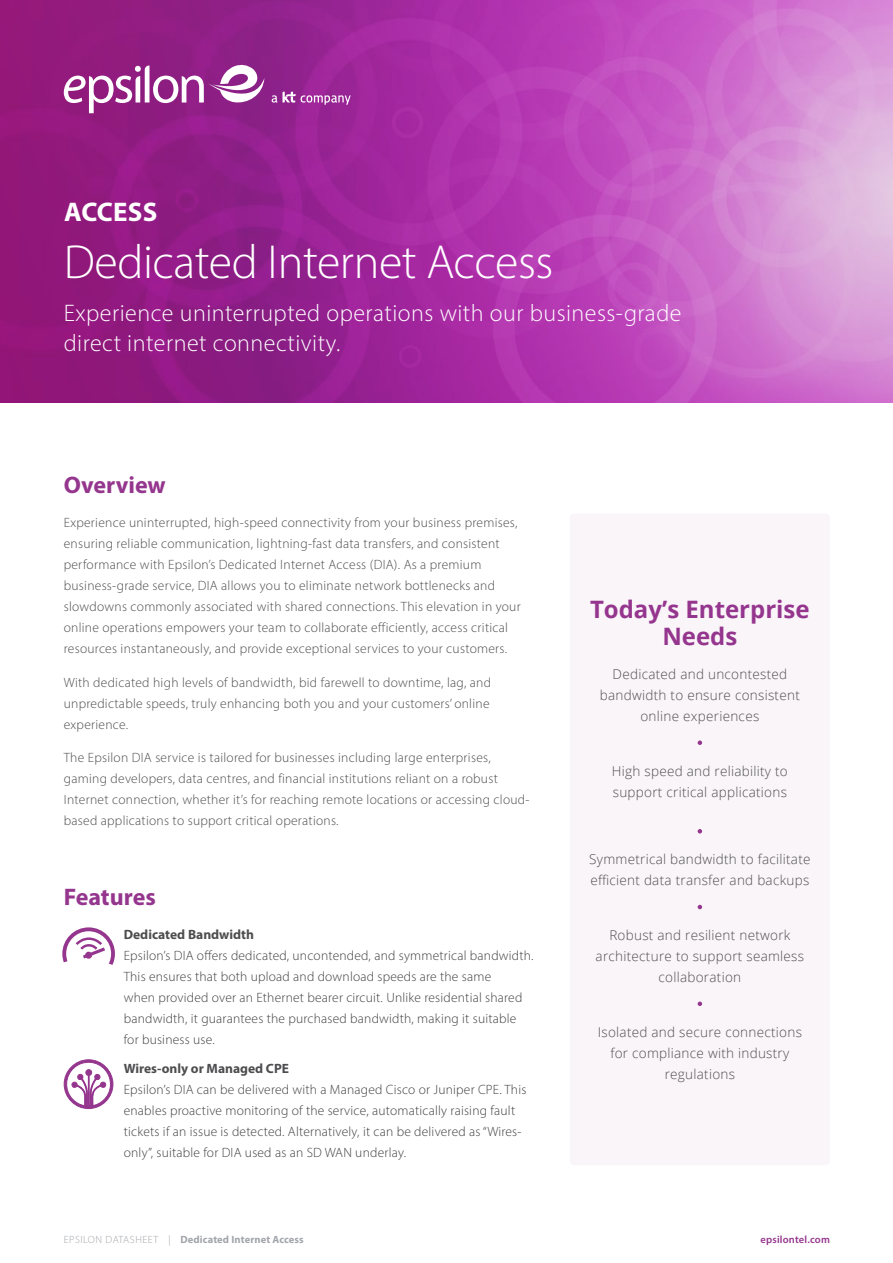
<style>
.page{position:relative;width:893px;height:1263px;background:#fff}
.page>*{position:absolute;margin:0;border:0;box-sizing:border-box;transform-origin:0 0}
.t1{font:300 48px "Myriad Pro";letter-spacing:-.01em;color:#fff}
.t2{font:700 27px "Myriad Pro";letter-spacing:.01em;color:#fff}
.t3{font:300 24px/30px "Myriad Pro";letter-spacing:.02em;color:#fff}
.t4{font:700 24px/27px "Open Sans";color:#95368e;text-align:center}
.t5{font:700 24px "Myriad Pro";color:#95368e}
.t6{font:300 13.5px/21px "Myriad Pro";letter-spacing:.02em;color:#4d4d4f}
.t7{font:300 13.5px/21px "Myriad Pro";letter-spacing:.015em;color:#414042}
.t8{font:300 13.5px/21px "Open Sans";letter-spacing:.02em;color:#4d4d4f;text-align:center}
.t9{font:700 13.5px "Myriad Pro";color:#4d4d4f}
.t10{font:700 10.5px "Myriad Pro";letter-spacing:.01em;color:#a2a5aa}
.t11{font:600 10.5px "Myriad Pro";letter-spacing:.02em;color:#95368e}
.s1{font-weight:300}
</style>
<div class="page">
<svg style="left:64px;top:1059px;width:49px;height:51px"></svg>
<img style="left:0;top:0;width:893px;height:402px">
<svg style="left:64px;top:64px;width:200px;height:49px"></svg>
<svg style="left:272px;top:92px;width:79px;height:13px"></svg>
<div style="left:570px;top:513px;width:260px;height:652px;background:#faf5f9;border-radius:4px"></div>
<svg style="left:698px;top:740px;width:4px;height:5px"></svg>
<svg style="left:698px;top:829px;width:4px;height:4px"></svg>
<svg style="left:698px;top:905px;width:4px;height:4px"></svg>
<svg style="left:698px;top:1001px;width:4px;height:5px"></svg>
<svg style="left:76px;top:937px;width:33px;height:22px"></svg>
<div style="left:62px;top:927px;width:53px;height:53px;border:4px solid #95368e;border-radius:50%"></div>
<h2 class="t2" style="left:64px;top:194px;width:95px">ACCESS</h2>
<h1 class="t1" style="left:64px;top:233px;width:491px">Dedicated Internet Access</h1>
<h3 class="t3" style="left:64px;top:298px;width:619px">Experience uninterrupted operations with our business-grade direct internet connectivity.</h3>
<h3 class="t5" style="left:64px;top:469px;width:104px">Overview</h3>
<p class="t6" style="left:64px;top:512px;width:458px">Experience uninterrupted, high-speed connectivity from your business premises, ensuring reliable communication, lightning-fast data transfers, and consistent performance with Epsilon’s Dedicated Internet Access (DIA). As a premium business-grade service, DIA allows you to eliminate network bottlenecks and slowdowns commonly associated with shared connections. This elevation in your online operations empowers your team to collaborate efficiently, access critical resources instantaneously, and provide exceptional services to your customers.</p>
<p class="t6" style="left:64px;top:671px;width:429px;text-align:justify">With dedicated high levels of bandwidth, bid farewell to downtime, lag, and unpredictable speeds, truly enhancing both you and your customers’ online experience.</p>
<p class="t6" style="left:64px;top:747px;width:467px">The Epsilon DIA service is tailored for businesses including large enterprises, gaming developers, data centres, and financial institutions reliant on a robust Internet connection, whether it’s for reaching remote locations or accessing cloud&shy;based applications to support critical operations.</p>
<h3 class="t5" style="left:64px;top:881px;width:93px">Features</h3>
<p class="t9" style="left:124px;top:925px;width:132px">Dedicated Bandwidth</p>
<p class="t7" style="left:124px;top:944px;width:411px">Epsilon’s DIA offers dedicated, uncontended, and symmetrical bandwidth.<br>This ensures that both upload and download speeds are the same<br>when provided over an Ethernet bearer circuit. Unlike residential shared bandwidth, it guarantees the purchased bandwidth, making it suitable for business use.</p>
<p class="t9" style="left:124px;top:1060px;width:167px">Wires-only or Managed CPE</p>
<p class="t7" style="left:124px;top:1079px;width:404px">Epsilon’s DIA can be delivered with a Managed Cisco or Juniper CPE. This enables proactive monitoring of the service, automatically raising fault tickets if an issue is detected. Alternatively, it can be delivered as “Wires&shy;only”, suitable for DIA used as an SD WAN underlay.</p>
<h3 class="t4" style="left:590px;top:595px;width:221px">Today’s Enterprise<br>Needs</h3>
<p class="t8" style="left:600px;top:663px;width:201px">Dedicated and uncontested bandwidth to ensure consistent online experiences</p>
<p class="t8" style="left:612px;top:760px;width:177px;text-align:left">High speed and reliability to support critical applications</p>
<p class="t8" style="left:589px;top:848px;width:223px;text-align:left">Symmetrical bandwidth to facilitate efficient data transfer and backups</p>
<p class="t8" style="left:596px;top:924px;width:210px">Robust and resilient network architecture to support seamless collaboration</p>
<p class="t8" style="left:598px;top:1021px;width:206px">Isolated and secure connections for compliance with industry regulations</p>
<p class="t10" style="left:64px;top:1232px;width:241px"><span class="s1">EPSILON DATASHEET |</span> Dedicated Internet Access</p>
<p class="t11" style="left:760px;top:1232px;width:71px">epsilontel.com</p>
</div>
